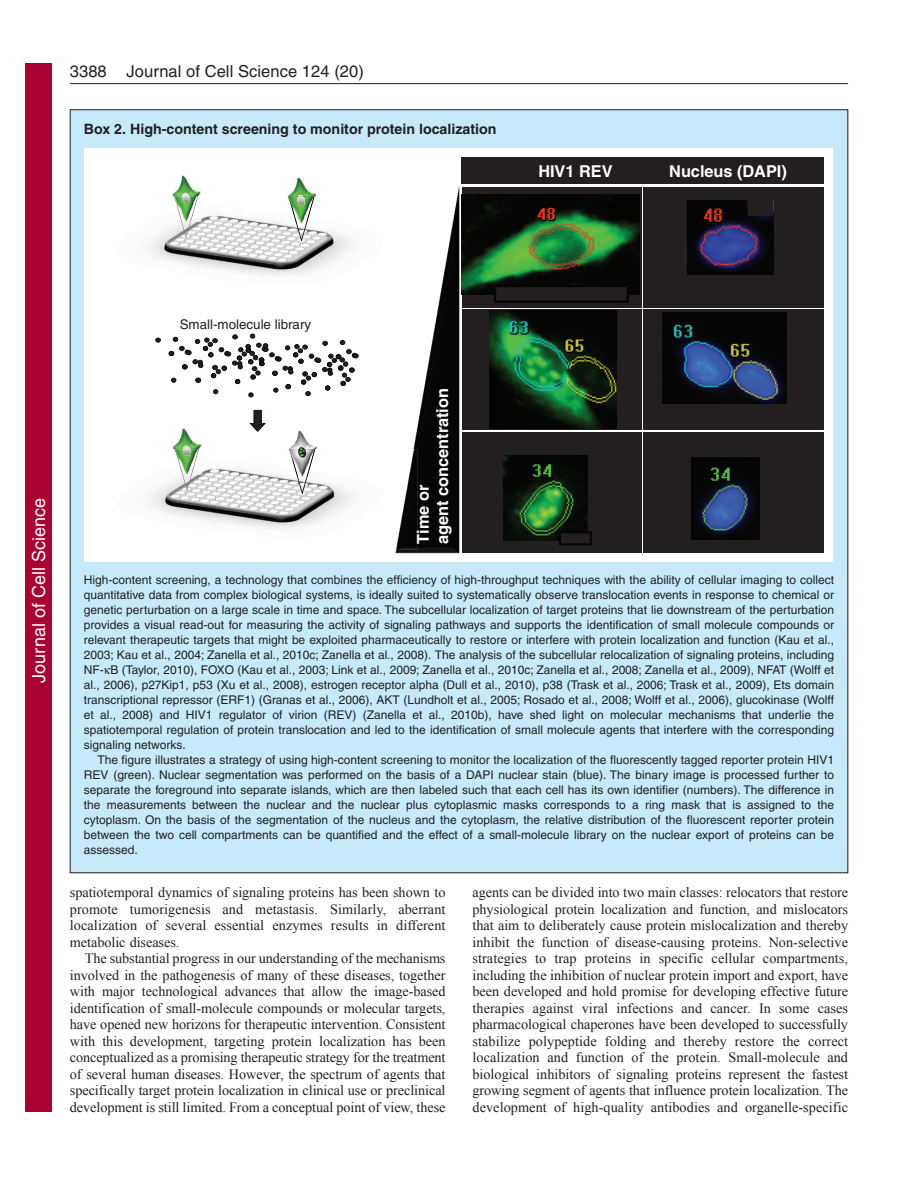
<style>
.page{position:relative;width:918px;height:1188px;background:#fff}
.page>*{position:absolute;margin:0;border:0;box-sizing:border-box;transform-origin:0 0}
.t1{font:18px "Helvetica";color:#fff}
.t2{font:16.5px "Helvetica";letter-spacing:.005em;color:#231f20}
.t3{font:700 16.35px/19.6px "Helvetica";color:#fff}
.t4{font:14.25px/16.5px "Times New Roman";letter-spacing:.005em;color:#231f20;text-align:justify}
.t5{font:700 14.25px "Helvetica";color:#231f20}
.t6{font:13.35px "Helvetica";color:#231f20}
.t7{font:12px/15px "Helvetica";color:#231f20;text-align:justify}
</style>
<div class="page">
<hr style="left:70px;top:83px;width:778px;height:1px;background:#231f20">
<div style="left:70px;top:110px;width:778px;height:763px;background:#c6eafa"></div>
<div style="left:84px;top:148px;width:749px;height:414px;background:#fff"></div>
<div style="left:462px;top:309px;width:180px;height:121px;background:#231f20"></div>
<div style="left:462px;top:432px;width:180px;height:120px;background:#231f20"></div>
<div style="left:462px;top:187px;width:180px;height:120px;background:#231f20"></div>
<div style="left:644px;top:309px;width:180px;height:121px;background:#231f20"></div>
<div style="left:644px;top:432px;width:180px;height:120px;background:#231f20"></div>
<div style="left:644px;top:187px;width:180px;height:120px;background:#231f20"></div>
<img style="left:462px;top:194px;width:178px;height:101px">
<img style="left:489px;top:310px;width:128px;height:119px">
<img style="left:503px;top:456px;width:84px;height:84px">
<img style="left:691px;top:458px;width:68px;height:81px">
<img style="left:663px;top:313px;width:123px;height:90px">
<img style="left:687px;top:200px;width:86px;height:75px">
<div style="left:748px;top:200px;width:25px;height:16px;background:#231f20"></div>
<svg style="left:494px;top:285px;width:135px;height:18px"></svg>
<svg style="left:559px;top:531px;width:33px;height:14px"></svg>
<img style="left:395px;top:186px;width:65px;height:367px">
<div style="left:461px;top:158px;width:363px;height:26px;background:#231f20"></div>
<svg style="left:155px;top:338px;width:6px;height:5px"></svg>
<svg style="left:169px;top:334px;width:190px;height:63px"></svg>
<img style="left:146px;top:196px;width:271px;height:100px">
<svg style="left:250px;top:410px;width:16px;height:22px"></svg>
<img style="left:172px;top:175px;width:29px;height:47px">
<svg style="left:174px;top:193px;width:25px;height:44px"></svg>
<img style="left:287px;top:177px;width:30px;height:47px">
<svg style="left:289px;top:195px;width:25px;height:46px"></svg>
<img style="left:147px;top:449px;width:270px;height:100px">
<svg style="left:417px;top:531px;width:12px;height:13px"></svg>
<img style="left:173px;top:428px;width:29px;height:47px">
<svg style="left:174px;top:446px;width:26px;height:44px"></svg>
<img style="left:288px;top:430px;width:30px;height:47px">
<svg style="left:289px;top:447px;width:26px;height:47px"></svg>
<div style="left:26px;top:64px;width:26px;height:1048px;background:#a90332"></div>
<h2 class="t2" style="left:70px;top:65px;width:295px">3388 Journal of Cell Science 124 (20)</h2>
<p class="t5" style="left:84px;top:123px;width:414px">Box 2. High-content screening to monitor protein localization</p>
<h3 class="t3" style="left:538px;top:163px;width:76px">HIV1 REV</h3>
<h3 class="t3" style="left:669px;top:163px;width:119px">Nucleus (DAPI)</h3>
<h1 class="t1" style="left:28px;top:683px;width:186px;rotate:-90deg">Journal of Cell Science</h1>
<p class="t6" style="left:180px;top:319px;width:133px">Small-molecule library</p>
<h3 class="t3" style="left:415px;top:544px;width:157px;rotate:-90deg">Time or<br>agent concentration</h3>
<p class="t7" style="left:84px;top:573px;width:752px">High-content screening, a technology that combines the efficiency of high-throughput techniques with the ability of cellular imaging to collect quantitative data from complex biological systems, is ideally suited to systematically observe translocation events in response to chemical or genetic perturbation on a large scale in time and space. The subcellular localization of target proteins that lie downstream of the perturbation provides a visual read-out for measuring the activity of signaling pathways and supports the identification of small molecule compounds or relevant therapeutic targets that might be exploited pharmaceutically to restore or interfere with protein localization and function (Kau et al., 2003; Kau et al., 2004; Zanella et al., 2010c; Zanella et al., 2008). The analysis of the subcellular relocalization of signaling proteins, including NF- B (Taylor, 2010), FOXO (Kau et al., 2003; Link et al., 2009; Zanella et al., 2010c; Zanella et al., 2008; Zanella et al., 2009), NFAT (Wolff et al., 2006), p27Kip1, p53 (Xu et al., 2008), estrogen receptor alpha (Dull et al., 2010), p38 (Trask et al., 2006; Trask et al., 2009), Ets domain transcriptional repressor (ERF1) (Granas et al., 2006), AKT (Lundholt et al., 2005; Rosado et al., 2008; Wolff et al., 2006), glucokinase (Wolff et al., 2008) and HIV1 regulator of virion (REV) (Zanella et al., 2010b), have shed light on molecular mechanisms that underlie the spatiotemporal regulation of protein translocation and led to the identification of small molecule agents that interfere with the corresponding signaling networks.</p>
<p class="t7" style="left:84px;top:753px;width:752px;text-indent:14px">The figure illustrates a strategy of using high-content screening to monitor the localization of the fluorescently tagged reporter protein HIV1<br>REV (green). Nuclear segmentation was performed on the basis of a DAPI nuclear stain (blue). The binary image is processed further to separate the foreground into separate islands, which are then labeled such that each cell has its own identifier (numbers). The difference in the measurements between the nuclear and the nuclear plus cytoplasmic masks corresponds to a ring mask that is assigned to the cytoplasm. On the basis of the segmentation of the nucleus and the cytoplasm, the relative distribution of the fluorescent reporter protein between the two cell compartments can be quantified and the effect of a small-molecule library on the nuclear export of proteins can be assessed.</p>
<p class="t4" style="left:70px;top:884px;width:377px">spatiotemporal dynamics of signaling proteins has been shown to promote tumorigenesis and metastasis. Similarly, aberrant localization of several essential enzymes results in different metabolic diseases.</p>
<p class="t4" style="left:70px;top:950px;width:377px;text-indent:15px">The substantial progress in our understanding of the mechanisms involved in the pathogenesis of many of these diseases, together with major technological advances that allow the image-based identification of small-molecule compounds or molecular targets, have opened new horizons for therapeutic intervention. Consistent with this development, targeting protein localization has been conceptualized as a promising therapeutic strategy for the treatment of several human diseases. However, the spectrum of agents that specifically target protein localization in clinical use or preclinical development is still limited. From a conceptual point of view, these</p>
<p class="t4" style="left:473px;top:884px;width:377px">agents can be divided into two main classes: relocators that restore physiological protein localization and function, and mislocators that aim to deliberately cause protein mislocalization and thereby inhibit the function of disease-causing proteins. Non-selective strategies to trap proteins in specific cellular compartments, including the inhibition of nuclear protein import and export, have been developed and hold promise for developing effective future therapies against viral infections and cancer. In some cases pharmacological chaperones have been developed to successfully stabilize polypeptide folding and thereby restore the correct localization and function of the protein. Small-molecule and biological inhibitors of signaling proteins represent the fastest growing segment of agents that influence protein localization. The development of high-quality antibodies and organelle-specific</p>
</div>
